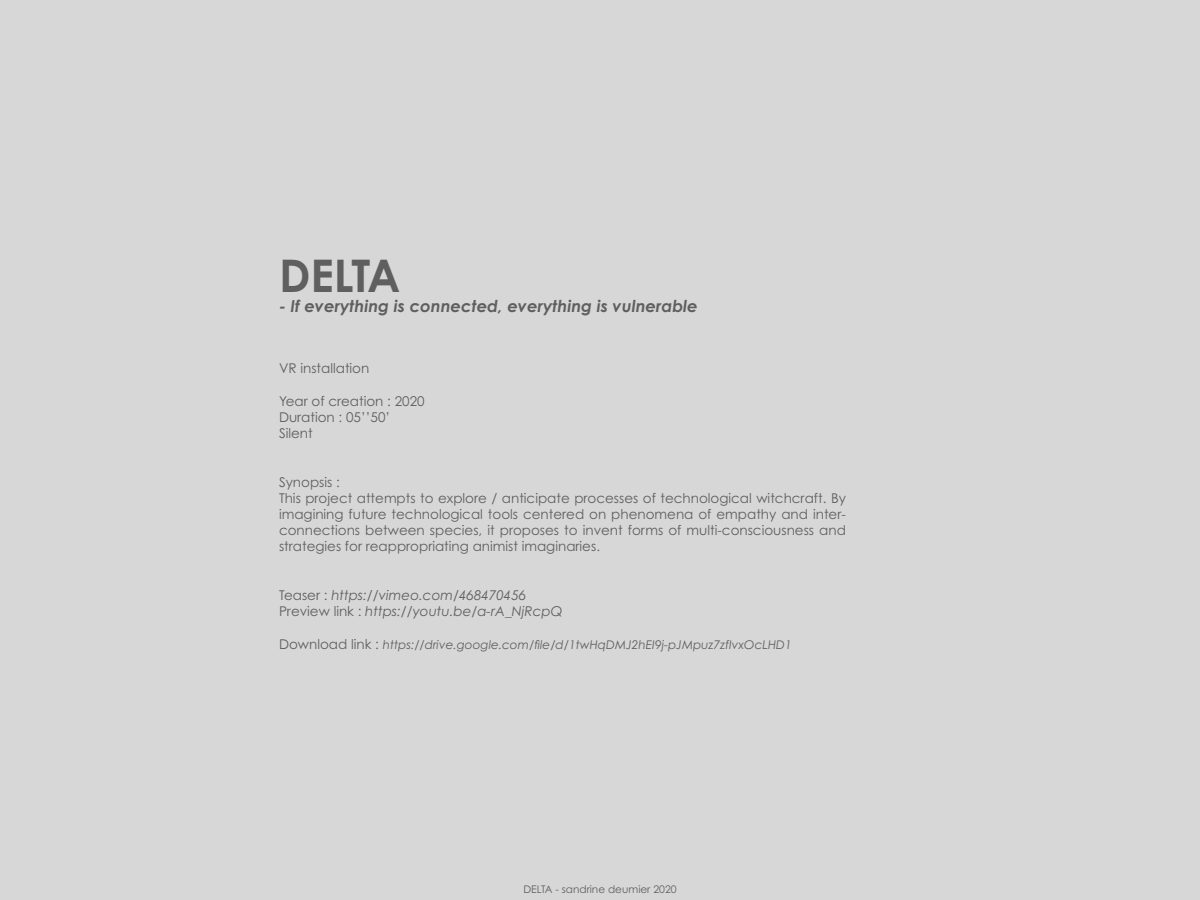
<style>
.page{position:relative;width:1200px;height:900px;background:#fff}
.page>*{position:absolute;margin:0;border:0;box-sizing:border-box;transform-origin:0 0}
.t1{font:700 45px "Century Gothic Std";letter-spacing:-.025em;color:#5f5f5f}
.t2{font:italic 700 16.5px "Century Gothic Std";color:#5f5f5f}
.t3{font:13.5px/16.2px "Century Gothic Std";color:#5f5f5f}
.t4{font:italic 13.5px/16.2px "Century Gothic Std";color:#5f5f5f}
.t5{font:italic 12px "Century Gothic Std";color:#5f5f5f}
.t6{font:10.5px "Century Gothic Std";color:#5f5f5f}
.s1{font-style:normal}
.s2{font-style:normal;font-size:13.5px}
</style>
<div class="page">
<h1 class="t1" style="left:279px;top:248px;width:123px">DELTA</h1>
<p class="t2" style="left:279px;top:295px;width:420px">- If everything is connected, everything is vulnerable</p>
<p class="t3" style="left:279px;top:360px;width:92px">VR installation</p>
<p class="t3" style="left:279px;top:392px;width:147px">Year of creation : 2020<br>Duration : 05’’50’<br>Silent</p>
<p class="t3" style="left:279px;top:473px;width:569px">Synopsis :<br>This project attempts to explore / anticipate processes of technological witchcraft. By imagining future technological tools centered on phenomena of empathy and inter&shy;connections between species, it proposes to invent forms of multi-consciousness and strategies for reappropriating animist imaginaries.</p>
<p class="t4" style="left:279px;top:587px;width:285px"><span class="s1">Teaser :</span> https://vimeo.com/468470456<br><span class="s1">Preview link :</span> https://youtu.be/a-rA_NjRcpQ</p>
<p class="t5" style="left:279px;top:637px;width:514px"><span class="s2">Download link :</span> https://drive.google.com/file/d/1twHqDMJ2hEI9j-pJMpuz7zfIvxOcLHD1</p>
<p class="t6" style="left:523px;top:883px;width:155px">DELTA - sandrine deumier 2020</p>
</div>
